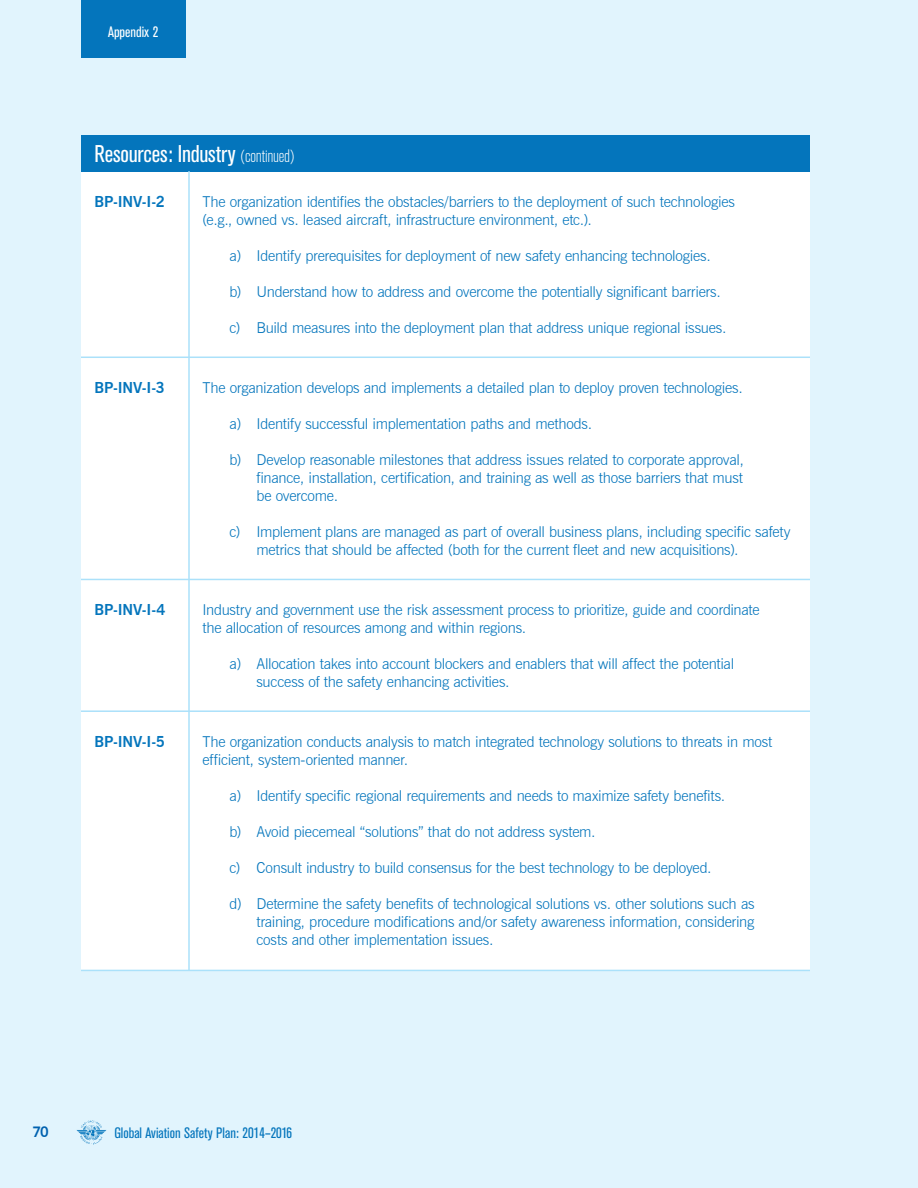
<style>
.page{position:relative;width:918px;height:1188px;background:#e1f4fd}
.page>*{position:absolute;margin:0;border:0;box-sizing:border-box;transform-origin:0 0}
.t1{font:condensed 24px "Akzidenz Grotesk BE";letter-spacing:-.005em;color:#fff}
.t2{font:300 15px/18px "News Gothic BT";letter-spacing:-.015em;color:#0475bc}
.t3{font:700 15px "News Gothic BT";letter-spacing:-.02em;color:#0475bc}
.t4{font:condensed 15px "Akzidenz Grotesk BE";color:#0475bc}
.t5{font:condensed 15px "Akzidenz Grotesk BE";color:#fff}
.t6{font:700 14.25px "News Gothic BT";color:#0061af}
.s1{font-weight:300;font-size:18px}
</style>
<div class="page">
<svg style="left:77px;top:1120px;width:29px;height:25px"></svg>
<div style="left:81px;top:171px;width:729px;height:799px;background:#fff"></div>
<div style="left:81px;top:135px;width:729px;height:36px;background:#0475bc"></div>
<hr style="left:81px;top:357px;width:729px;height:1px;background:#abe1fa">
<hr style="left:81px;top:579px;width:729px;height:1px;background:#abe1fa">
<hr style="left:81px;top:710px;width:729px;height:2px;background:#abe1fa">
<hr style="left:81px;top:970px;width:729px;height:1px;background:#abe1fa">
<hr style="left:188px;top:171px;width:2px;height:799px;background:#abe1fa">
<div style="left:81px;top:0;width:104px;height:57px;background:#0475bc"></div>
<p class="t5" style="left:108px;top:24px;width:52px">Appendix 2</p>
<h1 class="t1" style="left:94px;top:140px;width:201px">Resources: Industry <span class="s1">(continued)</span></h1>
<p class="t3" style="left:94px;top:192px;width:72px">BP-INV-I-2</p>
<p class="t2" style="left:202px;top:192px;width:534px">The organization identifies the obstacles/barriers to the deployment of such technologies (e.g., owned vs. leased aircraft, infrastructure environment, etc.).</p>
<p class="t2" style="left:230px;top:246px;width:483px">a) Identify prerequisites for deployment of new safety enhancing technologies.</p>
<p class="t2" style="left:230px;top:282px;width:493px">b) Understand how to address and overcome the potentially significant barriers.</p>
<p class="t2" style="left:230px;top:318px;width:499px">c) Build measures into the deployment plan that address unique regional issues.</p>
<p class="t3" style="left:94px;top:378px;width:72px">BP-INV-I-3</p>
<p class="t2" style="left:203px;top:378px;width:542px">The organization develops and implements a detailed plan to deploy proven technologies.</p>
<p class="t2" style="left:230px;top:414px;width:364px">a) Identify successful implementation paths and methods.</p>
<p class="t2" style="left:257px;top:450px;width:489px;text-align:justify;text-indent:-27px">b) Develop reasonable milestones that address issues related to corporate approval, finance, installation, certification, and training as well as those barriers that must be overcome.</p>
<p class="t2" style="left:257px;top:522px;width:536px;text-indent:-27px">c) Implement plans are managed as part of overall business plans, including specific safety metrics that should be affected (both for the current fleet and new acquisitions).</p>
<p class="t3" style="left:94px;top:600px;width:73px">BP-INV-I-4</p>
<p class="t2" style="left:203px;top:600px;width:559px">Industry and government use the risk assessment process to prioritize, guide and coordinate the allocation of resources among and within regions.</p>
<p class="t2" style="left:257px;top:654px;width:479px;text-indent:-27px">a) Allocation takes into account blockers and enablers that will affect the potential success of the safety enhancing activities.</p>
<p class="t3" style="left:94px;top:732px;width:72px">BP-INV-I-5</p>
<p class="t2" style="left:203px;top:732px;width:571px">The organization conducts analysis to match integrated technology solutions to threats in most efficient, system-oriented manner.</p>
<p class="t2" style="left:230px;top:786px;width:497px">a) Identify specific regional requirements and needs to maximize safety benefits.</p>
<p class="t2" style="left:230px;top:822px;width:368px">b) Avoid piecemeal “solutions” that do not address system.</p>
<p class="t2" style="left:230px;top:858px;width:484px">c) Consult industry to build consensus for the best technology to be deployed.</p>
<p class="t2" style="left:257px;top:894px;width:500px;text-align:justify;text-indent:-27px">d) Determine the safety benefits of technological solutions vs. other solutions such as training, procedure modifications and/or safety awareness information, considering costs and other implementation issues.</p>
<p class="t6" style="left:32px;top:1124px;width:18px">70</p>
<p class="t4" style="left:114px;top:1124px;width:179px">Global Aviation Safety Plan: 2014–2016</p>
</div>
